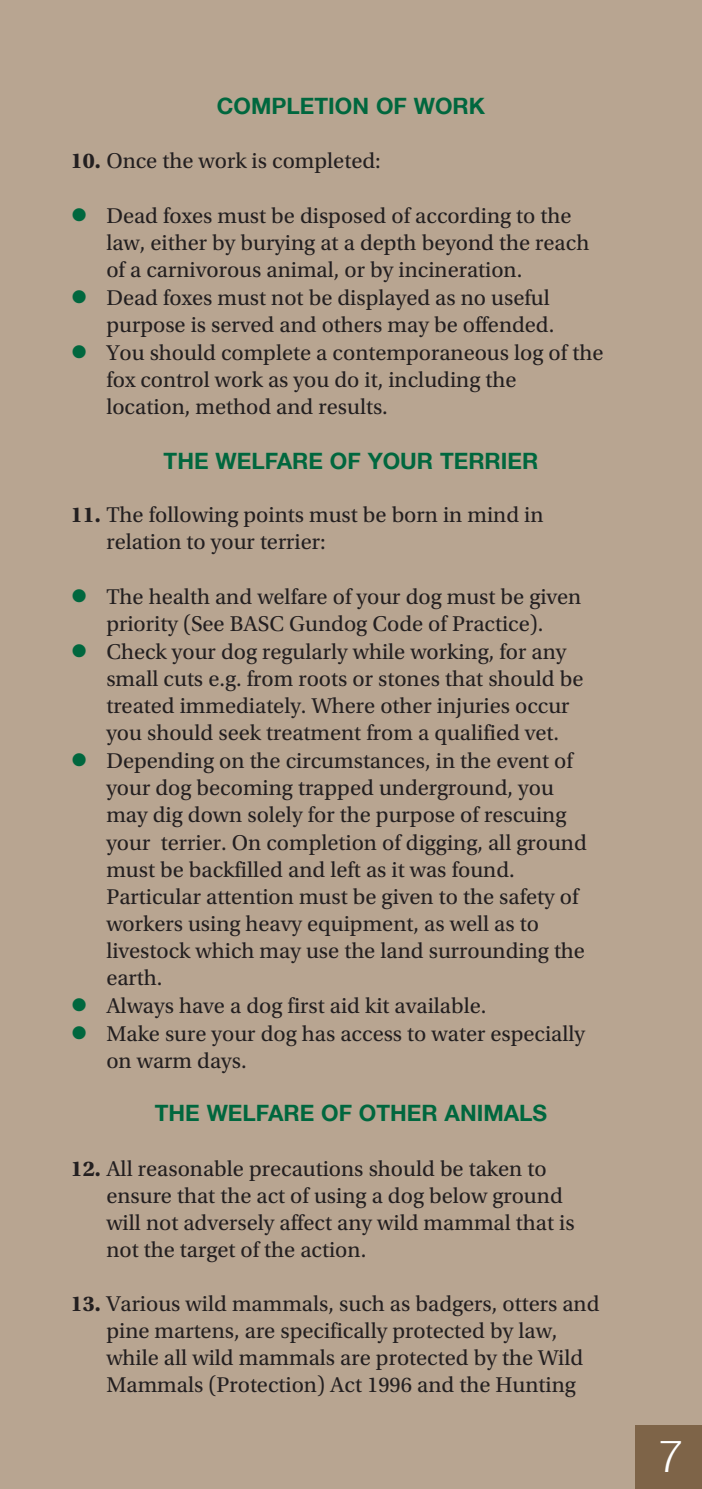
<style>
.page{position:relative;width:702px;height:1489px;background:#fff}
.page>*{position:absolute;margin:0;border:0;box-sizing:border-box;transform-origin:0 0}
.t1{font:300 45px "Helvetica Neue LT";color:#fff}
.t2{font:22.5px/27px "Utopia Std";color:#231f20}
.t3{font:700 22.5px "Helvetica Neue LT";color:#00673e}
.s1{font-weight:700}
.s2{color:#00673e}
</style>
<div class="page">
<div style="left:0;top:0;width:702px;height:1488px;background:#b8a591"></div>
<div style="left:635px;top:1424px;width:67px;height:64px;background:#7e6448"></div>
<p class="t3" style="left:217px;top:93px;width:269px">COMPLETION OF WORK</p>
<p class="t2" style="left:71px;top:149px;width:311px"><span class="s1">10.</span> Once the work is completed:</p>
<p class="t2" style="left:106px;top:204px;width:484px;text-indent:-35px"><span class="s2">●</span> Dead foxes must be disposed of according to the law, either by burying at a depth beyond the reach of a carnivorous animal, or by incineration.</p>
<p class="t2" style="left:71px;top:286px;width:485px;text-align:right"><span class="s2">●</span> Dead foxes must not be displayed as no useful purpose is served and others may be offended.</p>
<p class="t2" style="left:106px;top:341px;width:498px;text-indent:-35px"><span class="s2">●</span> You should complete a contemporaneous log of the fox control work as you do it, including the location, method and results.</p>
<p class="t3" style="left:163px;top:448px;width:376px">THE WELFARE OF YOUR TERRIER</p>
<p class="t2" style="left:106px;top:503px;width:438px;text-indent:-35px"><span class="s1">11.</span> The following points must be born in mind in relation to your terrier:</p>
<p class="t2" style="left:71px;top:585px;width:512px;text-align:center"><span class="s2">●</span> The health and welfare of your dog must be given priority (See BASC Gundog Code of Practice).</p>
<p class="t2" style="left:106px;top:640px;width:478px;text-indent:-35px"><span class="s2">●</span> Check your dog regularly while working, for any small cuts e.g. from roots or stones that should be treated immediately. Where other injuries occur you should seek treatment from a qualified vet.</p>
<p class="t2" style="left:106px;top:749px;width:482px;text-indent:-35px"><span class="s2">●</span> Depending on the circumstances, in the event of your dog becoming trapped underground, you may dig down solely for the purpose of rescuing your terrier. On completion of digging, all ground must be backfilled and left as it was found.<br>Particular attention must be given to the safety of workers using heavy equipment, as well as to livestock which may use the land surrounding the earth.</p>
<p class="t2" style="left:71px;top:993px;width:417px"><span class="s2">●</span> Always have a dog first aid kit available.</p>
<p class="t2" style="left:106px;top:1021px;width:480px;text-indent:-35px"><span class="s2">●</span> Make sure your dog has access to water especially on warm days.</p>
<p class="t3" style="left:155px;top:1100px;width:394px">THE WELFARE OF OTHER ANIMALS</p>
<p class="t2" style="left:106px;top:1156px;width:469px;text-indent:-35px"><span class="s1">12.</span> All reasonable precautions should be taken to ensure that the act of using a dog below ground will not adversely affect any wild mammal that is not the target of the action.</p>
<p class="t2" style="left:106px;top:1291px;width:494px;text-indent:-35px"><span class="s1">13.</span> Various wild mammals, such as badgers, otters and pine martens, are specifically protected by law, while all wild mammals are protected by the Wild Mammals (Protection) Act 1996 and the Hunting</p>
<h1 class="t1" style="left:658px;top:1429px;width:27px">7</h1>
</div>
